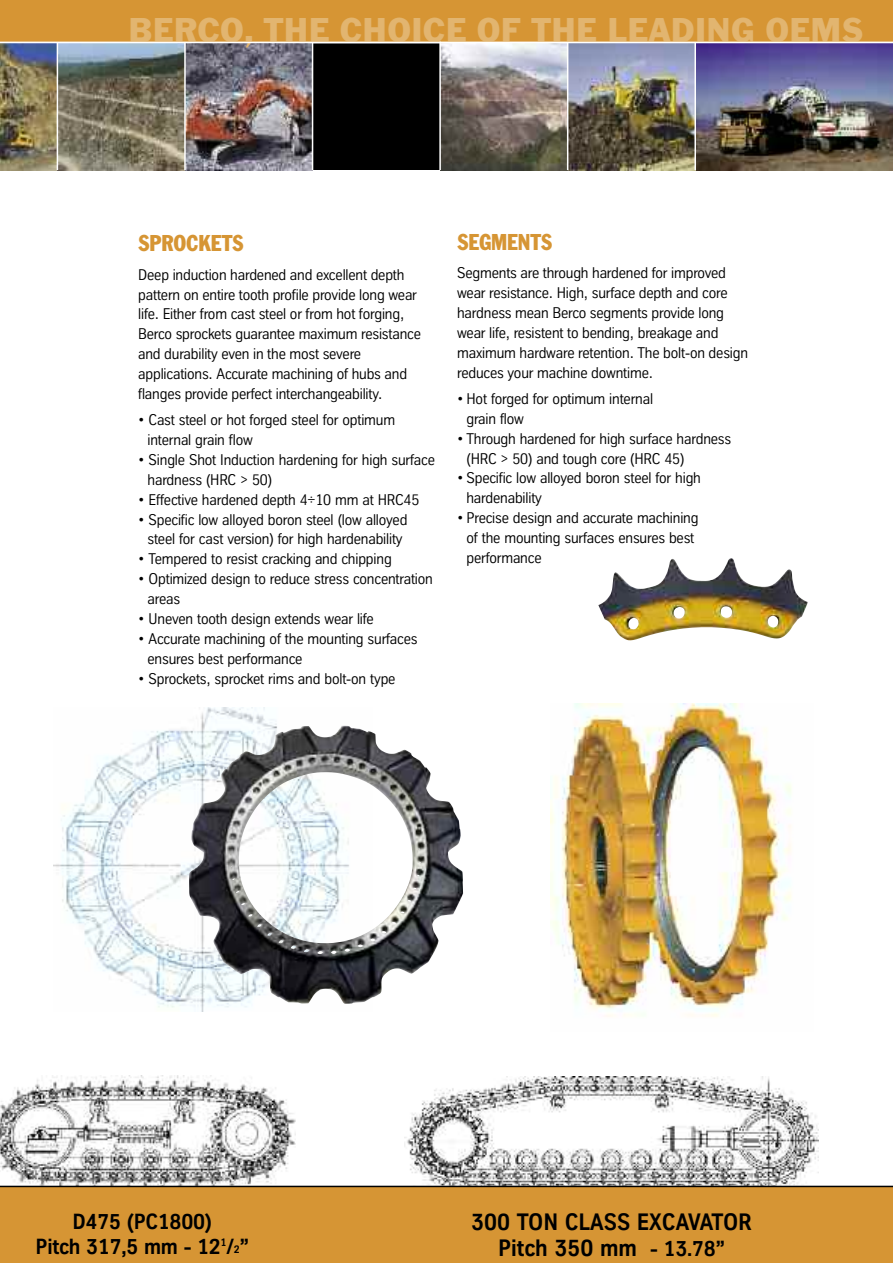
<style>
.page{position:relative;width:893px;height:1263px;background:#fff}
.page>*{position:absolute;margin:0;border:0;box-sizing:border-box;transform-origin:0 0}
.t1{font:36px "Franklin Got T";letter-spacing:.01em;color:#e2b570}
.t2{font:condensed 24px "Franklin Got T";letter-spacing:-.01em;color:#d69534}
.t3{font:700 22.95px/25.5px "TK Type";color:#000;text-align:center}
.t4{font:700 21.3px/25.5px "TK Type";letter-spacing:-.01em;color:#000;text-align:center}
.t5{font:15px/19.8px "TK Type";letter-spacing:-.01em;color:#000}
.s1{font-size:10.65px}
.s2{font-size:21.3px}
</style>
<div class="page">
<img style="left:405px;top:1076px;width:413px;height:110px">
<img style="left:0;top:1076px;width:295px;height:110px">
<div style="left:0;top:0;width:893px;height:170px;background:#d69534"></div>
<div style="left:0;top:43px;width:893px;height:127px;background:#000"></div>
<img style="left:53px;top:707px;width:294px;height:304px">
<img style="left:191px;top:726px;width:272px;height:278px">
<img style="left:551px;top:704px;width:241px;height:313px">
<img style="left:598px;top:558px;width:210px;height:82px">
<div style="left:0;top:1186px;width:893px;height:77px;background:#d69534"></div>
<img style="left:0;top:43px;width:312px;height:127px">
<img style="left:441px;top:43px;width:253px;height:127px">
<hr style="left:567px;top:43px;width:1px;height:127px;background:#fff">
<hr style="left:439px;top:42px;width:2px;height:128px;background:#fff">
<img style="left:697px;top:43px;width:196px;height:127px">
<hr style="left:694px;top:43px;width:2px;height:127px;background:#fff">
<hr style="left:312px;top:43px;width:1px;height:127px;background:#fff">
<hr style="left:0;top:42px;width:893px;height:1px;background:#fff">
<hr style="left:0;top:1186px;width:893px;height:1px;background:#000">
<hr style="left:57px;top:43px;width:1px;height:127px;background:#fff">
<hr style="left:184px;top:43px;width:2px;height:127px;background:#fff">
<h1 class="t1" style="left:129px;top:8px;width:736px">BERCO, THE CHOICE OF THE LEADING OEMS</h1>
<h2 class="t2" style="left:138px;top:229px;width:107px">SPROCKETS</h2>
<p class="t5" style="left:138px;top:265px;width:284px">Deep induction hardened and excellent depth pattern on entire tooth profile provide long wear life. Either from cast steel or from hot forging, Berco sprockets guarantee maximum resistance and durability even in the most severe applications. Accurate machining of hubs and flanges provide perfect interchangeability.</p>
<p class="t5" style="left:148px;top:410px;width:249px;text-indent:-9px">• Cast steel or hot forged steel for optimum internal grain flow</p>
<p class="t5" style="left:148px;top:450px;width:289px;text-indent:-9px">• Single Shot Induction hardening for high surface hardness (HRC &gt; 50)</p>
<p class="t5" style="left:138px;top:490px;width:283px">• Effective hardened depth 4÷10 mm at HRC45</p>
<p class="t5" style="left:138px;top:509px;width:271px;text-align:center">• Specific low alloyed boron steel (low alloyed steel for cast version) for high hardenability</p>
<p class="t5" style="left:138px;top:549px;width:255px">• Tempered to resist cracking and chipping</p>
<p class="t5" style="left:148px;top:569px;width:287px;text-indent:-9px">• Optimized design to reduce stress concentration areas</p>
<p class="t5" style="left:138px;top:609px;width:237px">• Uneven tooth design extends wear life</p>
<p class="t5" style="left:148px;top:629px;width:272px;text-indent:-9px">• Accurate machining of the mounting surfaces ensures best performance</p>
<p class="t5" style="left:138px;top:668px;width:259px">• Sprockets, sprocket rims and bolt-on type</p>
<h2 class="t2" style="left:457px;top:228px;width:97px">SEGMENTS</h2>
<p class="t5" style="left:457px;top:263px;width:292px">Segments are through hardened for improved wear resistance. High, surface depth and core hardness mean Berco segments provide long wear life, resistent to bending, breakage and maximum hardware retention. The bolt-on design reduces your machine downtime.</p>
<p class="t5" style="left:466px;top:389px;width:188px;text-indent:-9px">• Hot forged for optimum internal grain flow</p>
<p class="t5" style="left:466px;top:429px;width:266px;text-indent:-9px">• Through hardened for high surface hardness (HRC &gt; 50) and tough core (HRC 45)</p>
<p class="t5" style="left:466px;top:468px;width:236px;text-indent:-9px">• Specific low alloyed boron steel for high hardenability</p>
<p class="t5" style="left:466px;top:508px;width:234px;text-indent:-9px">• Precise design and accurate machining of the mounting surfaces ensures best performance</p>
<h3 class="t4" style="left:36px;top:1208px;width:215px">D475 (PC1800)<br>Pitch 317,5 mm - 12<sup>1</sup>/<span class="s1">2</span>”</h3>
<h3 class="t3" style="left:471px;top:1209px;width:282px">300 TON CLASS EXCAVATOR<br>Pitch 350 mm <span class="s2">- 13.78”</span></h3>
</div>
